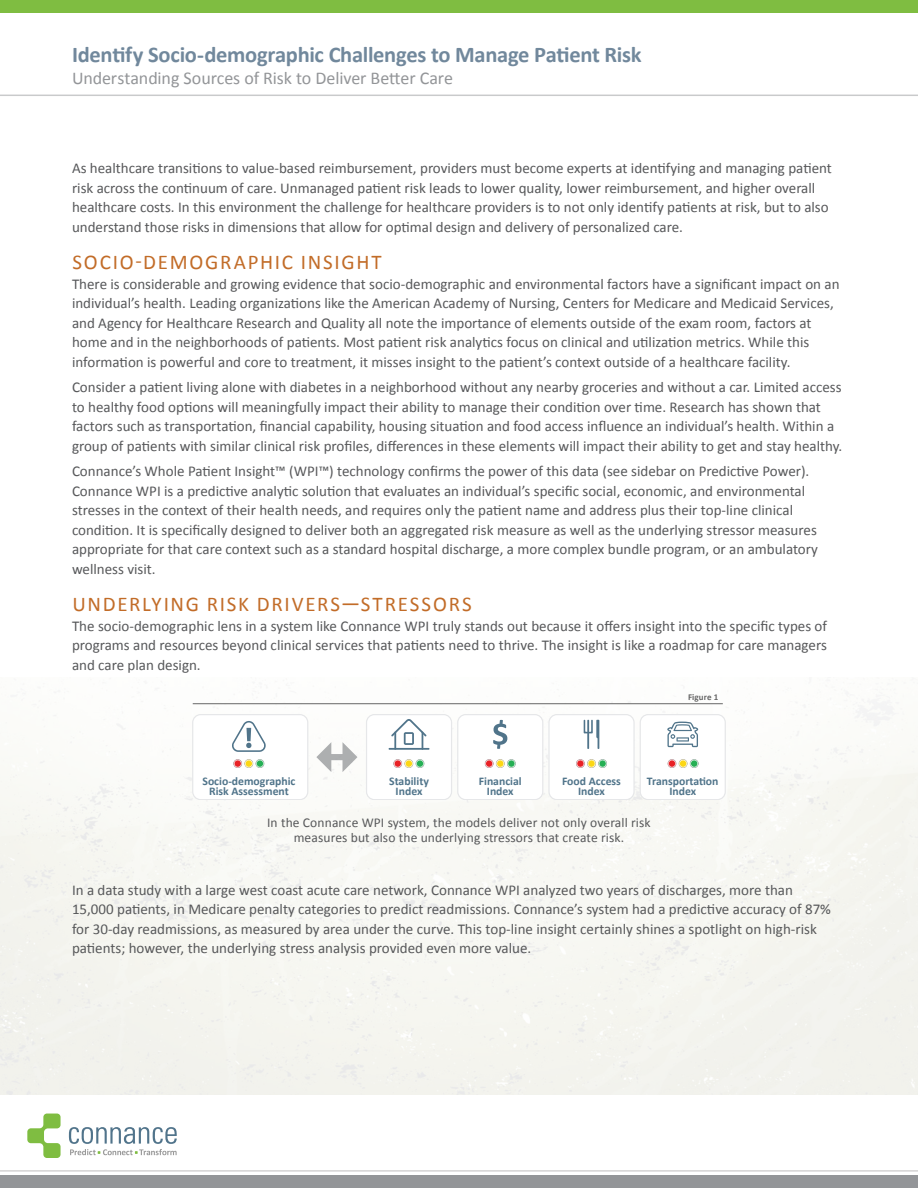
<style>
.page{position:relative;width:918px;height:1188px;background:#fff}
.page>*{position:absolute;margin:0;border:0;box-sizing:border-box;transform-origin:0 0}
.t1{font:700 22.5px "Calibri";letter-spacing:-.015em;color:#71889c}
.t2{font:21px "Calibri";letter-spacing:.085em;color:#c26c28}
.t3{font:18px "Calibri";letter-spacing:-.005em;color:#939598}
.t4{font:15px/19.5px "Calibri";color:#57585a}
.t5{font:13.5px/15px "Calibri";letter-spacing:.01em;color:#57585a;text-align:center}
.t6{font:700 11.7px/10.2px "Calibri";color:#50748a;text-align:center}
.t7{font:700 9px "Calibri";letter-spacing:.01em;color:#666}
</style>
<div class="page">
<div style="left:0;top:0;width:918px;height:12px;background:#7fbd41"></div>
<svg style="left:27px;top:1114px;width:34px;height:44px"></svg>
<svg style="left:69px;top:1127px;width:108px;height:28px"></svg>
<hr style="left:0;top:1170px;width:918px;height:2px;background:#231f20">
<div style="left:0;top:1176px;width:918px;height:12px;background:#939598"></div>
<hr style="left:0;top:95px;width:918px;height:1px;background:#939598">
<div style="left:366px;top:714px;width:86px;height:86px;border:1px solid #e6e7e9;border-radius:8px"></div>
<svg style="left:391px;top:719px;width:36px;height:29px"></svg>
<hr style="left:389px;top:748px;width:41px;height:2px;background:#50748a">
<svg style="left:393px;top:759px;width:31px;height:9px"></svg>
<div style="left:193px;top:714px;width:115px;height:86px;border:1px solid #e6e7e9;border-radius:8px"></div>
<svg style="left:233px;top:759px;width:31px;height:9px"></svg>
<div style="left:457px;top:714px;width:86px;height:86px;border:1px solid #e6e7e9;border-radius:8px"></div>
<svg style="left:493px;top:720px;width:14px;height:29px"></svg>
<svg style="left:485px;top:759px;width:31px;height:9px"></svg>
<div style="left:548px;top:714px;width:87px;height:86px;border:1px solid #e6e7e9;border-radius:8px"></div>
<svg style="left:584px;top:720px;width:15px;height:29px"></svg>
<svg style="left:576px;top:759px;width:31px;height:9px"></svg>
<div style="left:640px;top:714px;width:85px;height:86px;border:1px solid #e6e7e9;border-radius:8px"></div>
<svg style="left:667px;top:722px;width:31px;height:25px"></svg>
<svg style="left:677px;top:737px;width:12px;height:5px"></svg>
<svg style="left:668px;top:759px;width:31px;height:9px"></svg>
<div style="left:329px;top:754px;width:16px;height:6px;background:#adafb0"></div>
<svg style="left:343px;top:742px;width:14px;height:30px"></svg>
<svg style="left:316px;top:742px;width:15px;height:30px"></svg>
<hr style="left:193px;top:703px;width:530px;height:1px;background:#666">
<svg style="left:232px;top:721px;width:34px;height:31px"></svg>
<h1 class="t1" style="left:72px;top:40px;width:571px">Identify Socio-demographic Challenges to Manage Patient Risk</h1>
<p class="t3" style="left:72px;top:67px;width:383px">Understanding Sources of Risk to Deliver Better Care</p>
<p class="t4" style="left:72px;top:158px;width:761px">As healthcare transitions to value-based reimbursement, providers must become experts at identifying and managing patient risk across the continuum of care. Unmanaged patient risk leads to lower quality, lower reimbursement, and higher overall healthcare costs. In this environment the challenge for healthcare providers is to not only identify patients at risk, but to also understand those risks in dimensions that allow for optimal design and delivery of personalized care.</p>
<h2 class="t2" style="left:72px;top:249px;width:311px">SOCIO-DEMOGRAPHIC INSIGHT</h2>
<p class="t4" style="left:72px;top:274px;width:769px">There is considerable and growing evidence that socio-demographic and environmental factors have a significant impact on an individual’s health. Leading organizations like the American Academy of Nursing, Centers for Medicare and Medicaid Services, and Agency for Healthcare Research and Quality all note the importance of elements outside of the exam room, factors at home and in the neighborhoods of patients. Most patient risk analytics focus on clinical and utilization metrics. While this information is powerful and core to treatment, it misses insight to the patient’s context outside of a healthcare facility.</p>
<p class="t4" style="left:72px;top:377px;width:772px">Consider a patient living alone with diabetes in a neighborhood without any nearby groceries and without a car. Limited access to healthy food options will meaningfully impact their ability to manage their condition over time. Research has shown that factors such as transportation, financial capability, housing situation and food access influence an individual’s health. Within a group of patients with similar clinical risk profiles, differences in these elements will impact their ability to get and stay healthy.</p>
<p class="t4" style="left:72px;top:461px;width:747px">Connance’s Whole Patient Insight™ (WPI™) technology confirms the power of this data (see sidebar on Predictive Power).<br>Connance WPI is a predictive analytic solution that evaluates an individual’s specific social, economic, and environmental stresses in the context of their health needs, and requires only the patient name and address plus their top-line clinical condition. It is specifically designed to deliver both an aggregated risk measure as well as the underlying stressor measures appropriate for that care context such as a standard hospital discharge, a more complex bundle program, or an ambulatory wellness visit.</p>
<h2 class="t2" style="left:72px;top:591px;width:401px">UNDERLYING RISK DRIVERS—STRESSORS</h2>
<p class="t4" style="left:72px;top:616px;width:757px;text-align:justify">The socio-demographic lens in a system like Connance WPI truly stands out because it offers insight into the specific types of programs and resources beyond clinical services that patients need to thrive. The insight is like a roadmap for care managers and care plan design.</p>
<p class="t7" style="left:688px;top:691px;width:32px">Figure 1</p>
<p class="t6" style="left:202px;top:776px;width:95px">Socio-demographic<br>Risk Assessment</p>
<p class="t6" style="left:479px;top:776px;width:45px">Financial<br>Index</p>
<p class="t6" style="left:562px;top:776px;width:60px">Food Access<br>Index</p>
<p class="t6" style="left:647px;top:776px;width:73px">Transportation<br>Index</p>
<p class="t6" style="left:389px;top:776px;width:41px">Stability<br>Index</p>
<p class="t5" style="left:267px;top:815px;width:385px">In the Connance WPI system, the models deliver not only overall risk measures but also the underlying stressors that create risk.</p>
<p class="t4" style="left:72px;top:880px;width:761px">In a data study with a large west coast acute care network, Connance WPI analyzed two years of discharges, more than 15,000 patients, in Medicare penalty categories to predict readmissions. Connance’s system had a predictive accuracy of 87% for 30-day readmissions, as measured by area under the curve. This top-line insight certainly shines a spotlight on high-risk patients; however, the underlying stress analysis provided even more value.</p>
</div>
